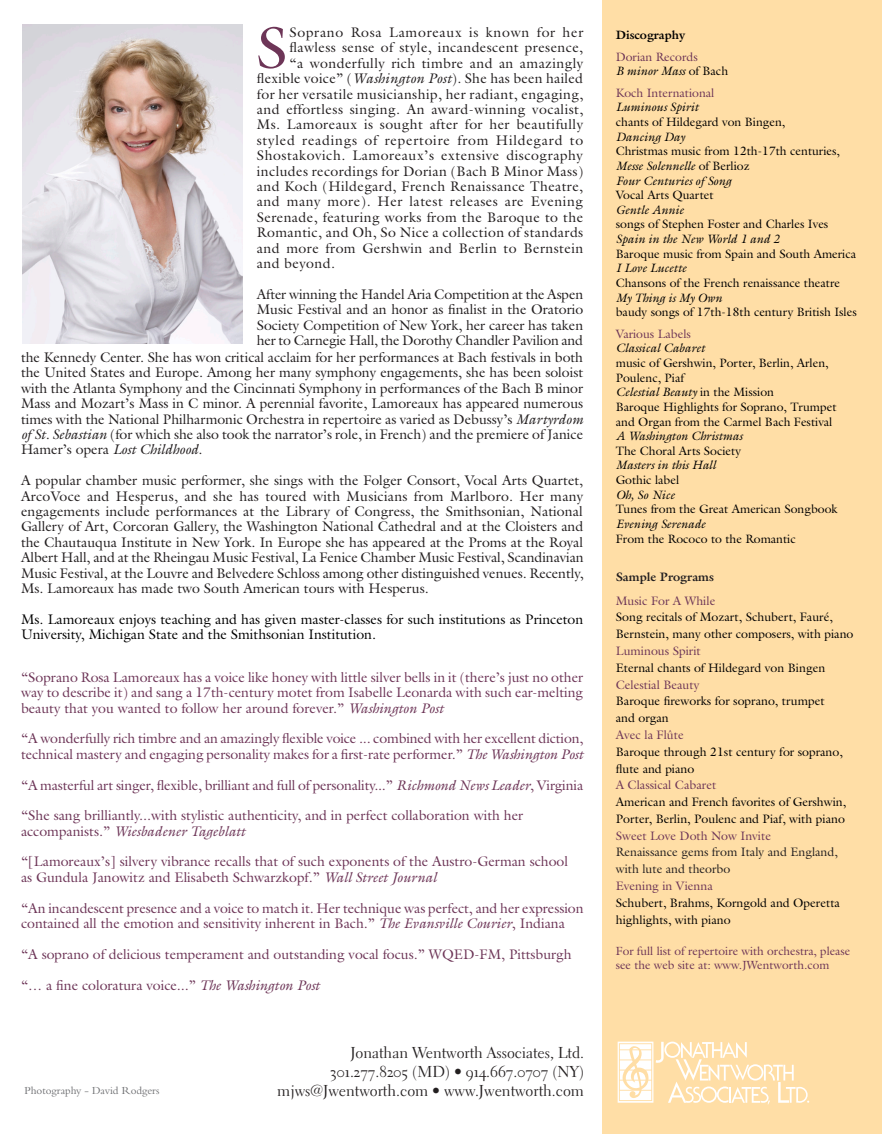
<style>
.page{position:relative;width:882px;height:1134px;background:#fff}
.page>*{position:absolute;margin:0;border:0;box-sizing:border-box;transform-origin:0 0}
.t1{font:59.32px "Galliard";color:#6d3557}
.t2{font:15.75px "Electra LH Regular Os F";color:#231f20}
.t3{font:14px/15.4px "Galliard";letter-spacing:.03em;color:#231f20;text-align:justify}
.t4{font:14px/15.4px "Galliard";color:#6d3557}
.t5{font:14px/15.4px "Galliard";color:#000}
.t6{font:14px "Galliard";letter-spacing:.055em;color:#231f20}
.t7{font:14px "Galliard";letter-spacing:.05em;color:#231f20}
.t8{font:12.25px/16.8px "Galliard";color:#000}
.t9{font:italic 12.25px "Galliard";color:#000}
.t10{font:12.25px "Galliard";color:#6d3557}
.t11{font:12.25px/16.8px "Galliard";color:#231f20}
.t12{font:700 12.25px "Galliard";color:#231f20}
.t13{font:700 12.25px "Galliard";color:#000}
.t14{font:11.9px/14.3px "Galliard";color:#6d3557}
.t15{font:11.2px "Bembo";color:#6c6d70}
.s1{font-style:italic}
.s2{font-style:inherit}
.s3{font-style:normal}
</style>
<div class="page">
<img style="left:22px;top:24px;width:221px;height:319px">
<div style="left:602px;top:0;width:280px;height:1134px;background:#ffdea6"></div>
<svg style="left:618px;top:1042px;width:191px;height:62px"></svg>
<p class="t1" style="left:257px;top:11px;width:32px">S</p>
<p class="t7" style="left:289px;top:24px;width:295px">Soprano Rosa Lamoreaux is known for her</p>
<p class="t3" style="left:289px;top:40px;width:295px">flawless sense of style, incandescent presence,</p>
<p class="t3" style="left:289px;top:55px;width:295px">“a wonderfully rich timbre and an amazingly</p>
<p class="t3" style="left:257px;top:71px;width:328px">flexible voice” (<span class="s1">Washington Post</span>). She has been hailed</p>
<p class="t3" style="left:257px;top:86px;width:328px">for her versatile musicianship, her radiant, engaging,</p>
<p class="t3" style="left:257px;top:101px;width:328px">and effortless singing. An award-winning vocalist,</p>
<p class="t3" style="left:257px;top:117px;width:328px">Ms. Lamoreaux is sought after for her beautifully</p>
<p class="t6" style="left:257px;top:131px;width:328px">styled readings of repertoire from Hildegard to</p>
<p class="t3" style="left:257px;top:148px;width:328px">Shostakovich. Lamoreaux’s extensive discography</p>
<p class="t3" style="left:257px;top:163px;width:328px">includes recordings for Dorian (Bach B Minor Mass)</p>
<p class="t3" style="left:257px;top:178px;width:328px">and Koch (Hildegard, French Renaissance Theatre,</p>
<p class="t3" style="left:257px;top:194px;width:328px">and many more). Her latest releases are Evening</p>
<p class="t3" style="left:257px;top:209px;width:328px">Serenade, featuring works from the Baroque to the</p>
<p class="t3" style="left:257px;top:225px;width:328px">Romantic, and Oh, So Nice a collection of standards</p>
<p class="t3" style="left:257px;top:240px;width:328px">and more from Gershwin and Berlin to Bernstein</p>
<p class="t3" style="left:257px;top:255px;width:80px">and beyond.</p>
<p class="t3" style="left:257px;top:286px;width:328px">After winning the Handel Aria Competition at the Aspen Music Festival and an honor as finalist in the Oratorio Society Competition of New York, her career has taken her to Carnegie Hall, the Dorothy Chandler Pavilion and</p>
<p class="t3" style="left:21px;top:349px;width:564px">the Kennedy Center. She has won critical acclaim for her performances at Bach festivals in both the United States and Europe. Among her many symphony engagements, she has been soloist with the Atlanta Symphony and the Cincinnati Symphony in performances of the Bach B minor Mass and Mozart’s Mass in C minor. A perennial favorite, Lamoreaux has appeared numerous times with the National Philharmonic Orchestra in repertoire as varied as Debussy’s <span class="s1">Martyrdom of St. Sebastian</span> (for which she also took the narrator’s role, in French) and the premiere of Janice Hamer’s opera <span class="s1">Lost Childhood</span>.</p>
<p class="t3" style="left:21px;top:473px;width:564px">A popular chamber music performer, she sings with the Folger Consort, Vocal Arts Quartet, ArcoVoce and Hesperus, and she has toured with Musicians from Marlboro. Her many engagements include performances at the Library of Congress, the Smithsonian, National Gallery of Art, Corcoran Gallery, the Washington National Cathedral and at the Cloisters and the Chautauqua Institute in New York. In Europe she has appeared at the Proms at the Royal Albert Hall, and at the Rheingau Music Festival, La Fenice Chamber Music Festival, Scandinavian Music Festival, at the Louvre and Belvedere Schloss among other distinguished venues. Recently, Ms. Lamoreaux has made two South American tours with Hesperus.</p>
<p class="t5" style="left:21px;top:611px;width:564px">Ms. Lamoreaux enjoys teaching and has given master-classes for such institutions as Princeton<br>University, Michigan State and the Smithsonian Institution.</p>
<p class="t4" style="left:21px;top:669px;width:564px;text-align:justify">“Soprano Rosa Lamoreaux has a voice like honey with little silver bells in it (there’s just no other way to describe it) and sang a 17th-century motet from Isabelle Leonarda with such ear-melting beauty that you wanted to follow her around forever.” <span class="s1">Washington Post</span></p>
<p class="t4" style="left:21px;top:731px;width:564px">“A wonderfully rich timbre and an amazingly flexible voice ... combined with her excellent diction, technical mastery and engaging personality makes for a first-rate performer.” <span class="s1">The Washington Post</span></p>
<p class="t4" style="left:21px;top:777px;width:564px">“A masterful art singer, flexible, brilliant and full of personality...” <span class="s1">Richmond News Leader</span>, Virginia</p>
<p class="t4" style="left:21px;top:808px;width:504px">“She sang brilliantly...with stylistic authenticity, and in perfect collaboration with her accompanists.” <span class="s1">Wiesbadener Tageblatt</span></p>
<p class="t4" style="left:21px;top:854px;width:549px">“[Lamoreaux’s] silvery vibrance recalls that of such exponents of the Austro-German school</p>
<p class="t4" style="left:21px;top:869px;width:417px">as Gundula Janowitz and Elisabeth Schwarzkopf.” <span class="s1">Wall Street Journal</span></p>
<p class="t4" style="left:21px;top:900px;width:564px">“An incandescent presence and a voice to match it. Her technique was perfect, and her expression contained all the emotion and sensitivity inherent in Bach.” <span class="s1">The Evansville Courier</span>, Indiana</p>
<p class="t4" style="left:21px;top:946px;width:552px">“A soprano of delicious temperament and outstanding vocal focus.” WQED-FM, Pittsburgh</p>
<p class="t4" style="left:21px;top:977px;width:300px">“… a fine coloratura voice...” <span class="s1">The Washington Post</span></p>
<p class="t2" style="left:350px;top:1043px;width:235px">Jonathan Wentworth Associates, Ltd.</p>
<p class="t2" style="left:330px;top:1062px;width:256px"><span class="s2">301.277.8205 (MD)</span> • 914.667.0707 (NY)</p>
<p class="t15" style="left:24px;top:1084px;width:137px">Photography - David Rodgers</p>
<p class="t2" style="left:277px;top:1081px;width:308px">mjws@Jwentworth.com • www.Jwentworth.com</p>
<p class="t13" style="left:616px;top:27px;width:71px">Discography</p>
<p class="t10" style="left:616px;top:49px;width:83px">Dorian Records</p>
<p class="t9" style="left:616px;top:63px;width:114px">B minor Mass <span class="s3">of Bach</span></p>
<p class="t10" style="left:616px;top:85px;width:100px">Koch International</p>
<p class="t9" style="left:616px;top:100px;width:84px">Luminous Spirit</p>
<p class="t8" style="left:616px;top:113px;width:171px">chants of Hildegard von Bingen,</p>
<p class="t9" style="left:616px;top:129px;width:70px">Dancing Day</p>
<p class="t8" style="left:616px;top:143px;width:226px">Christmas music from 12th-17th centuries,</p>
<p class="t9" style="left:616px;top:158px;width:135px">Messe Solennelle <span class="s3">of Berlioz</span></p>
<p class="t9" style="left:616px;top:173px;width:117px">Four Centuries of Song</p>
<p class="t8" style="left:616px;top:186px;width:99px">Vocal Arts Quartet</p>
<p class="t9" style="left:616px;top:202px;width:70px">Gentle Annie</p>
<p class="t8" style="left:616px;top:216px;width:214px">songs of Stephen Foster and Charles Ives</p>
<p class="t9" style="left:616px;top:231px;width:165px">Spain in the New World 1 and 2</p>
<p class="t8" style="left:616px;top:245px;width:242px">Baroque music from Spain and South America</p>
<p class="t9" style="left:616px;top:260px;width:72px">I Love Lucette</p>
<p class="t8" style="left:616px;top:274px;width:226px">Chansons of the French renaissance theatre</p>
<p class="t9" style="left:616px;top:290px;width:108px">My Thing is My Own</p>
<p class="t8" style="left:616px;top:303px;width:242px">baudy songs of 17th-18th century British Isles</p>
<p class="t10" style="left:616px;top:326px;width:77px">Various Labels</p>
<p class="t9" style="left:616px;top:341px;width:91px">Classical Cabaret</p>
<p class="t8" style="left:616px;top:355px;width:214px;line-height:14.7px">music of Gershwin, Porter, Berlin, Arlen,<br>Poulenc, Piaf</p>
<p class="t9" style="left:616px;top:384px;width:160px">Celestial Beauty <span class="s3">in the Mission</span></p>
<p class="t8" style="left:616px;top:398px;width:222px">Baroque Highlights for Soprano, Trumpet</p>
<p class="t8" style="left:616px;top:413px;width:218px">and Organ from the Carmel Bach Festival</p>
<p class="t9" style="left:616px;top:428px;width:128px">A Washington Christmas</p>
<p class="t8" style="left:616px;top:442px;width:127px">The Choral Arts Society</p>
<p class="t9" style="left:616px;top:458px;width:101px">Masters in this Hall</p>
<p class="t8" style="left:616px;top:471px;width:65px">Gothic label</p>
<p class="t9" style="left:616px;top:487px;width:60px">Oh, So Nice</p>
<p class="t8" style="left:616px;top:501px;width:223px">Tunes from the Great American Songbook</p>
<p class="t9" style="left:616px;top:516px;width:91px">Evening Serenade</p>
<p class="t8" style="left:616px;top:530px;width:182px">From the Rococo to the Romantic</p>
<p class="t12" style="left:616px;top:569px;width:100px">Sample Programs</p>
<p class="t10" style="left:616px;top:593px;width:101px">Music For A While</p>
<p class="t8" style="left:616px;top:609px;width:239px">Song recitals of Mozart, Schubert, Fauré,<br>Bernstein, many other composers, with piano</p>
<p class="t10" style="left:616px;top:643px;width:86px">Luminous Spirit</p>
<p class="t8" style="left:616px;top:659px;width:211px">Eternal chants of Hildegard von Bingen</p>
<p class="t10" style="left:616px;top:677px;width:85px">Celestial Beauty</p>
<p class="t8" style="left:616px;top:693px;width:210px">Baroque fireworks for soprano, trumpet</p>
<p class="t8" style="left:616px;top:709px;width:54px">and organ</p>
<p class="t10" style="left:616px;top:727px;width:69px">Avec la Flûte</p>
<p class="t8" style="left:616px;top:743px;width:229px">Baroque through 21st century for soprano, flute and piano</p>
<p class="t10" style="left:616px;top:777px;width:102px">A Classical Cabaret</p>
<p class="t8" style="left:616px;top:793px;width:232px">American and French favorites of Gershwin,<br>Porter, Berlin, Poulenc and Piaf, with piano</p>
<p class="t10" style="left:616px;top:828px;width:157px">Sweet Love Doth Now Invite</p>
<p class="t11" style="left:616px;top:844px;width:224px">Renaissance gems from Italy and England, with lute and theorbo</p>
<p class="t10" style="left:616px;top:878px;width:98px">Evening in Vienna</p>
<p class="t8" style="left:616px;top:894px;width:226px">Schubert, Brahms, Korngold and Operetta highlights, with piano</p>
<p class="t14" style="left:616px;top:943px;width:236px">For full list of repertoire with orchestra, please see the web site at: www.JWentworth.com</p>
</div>
